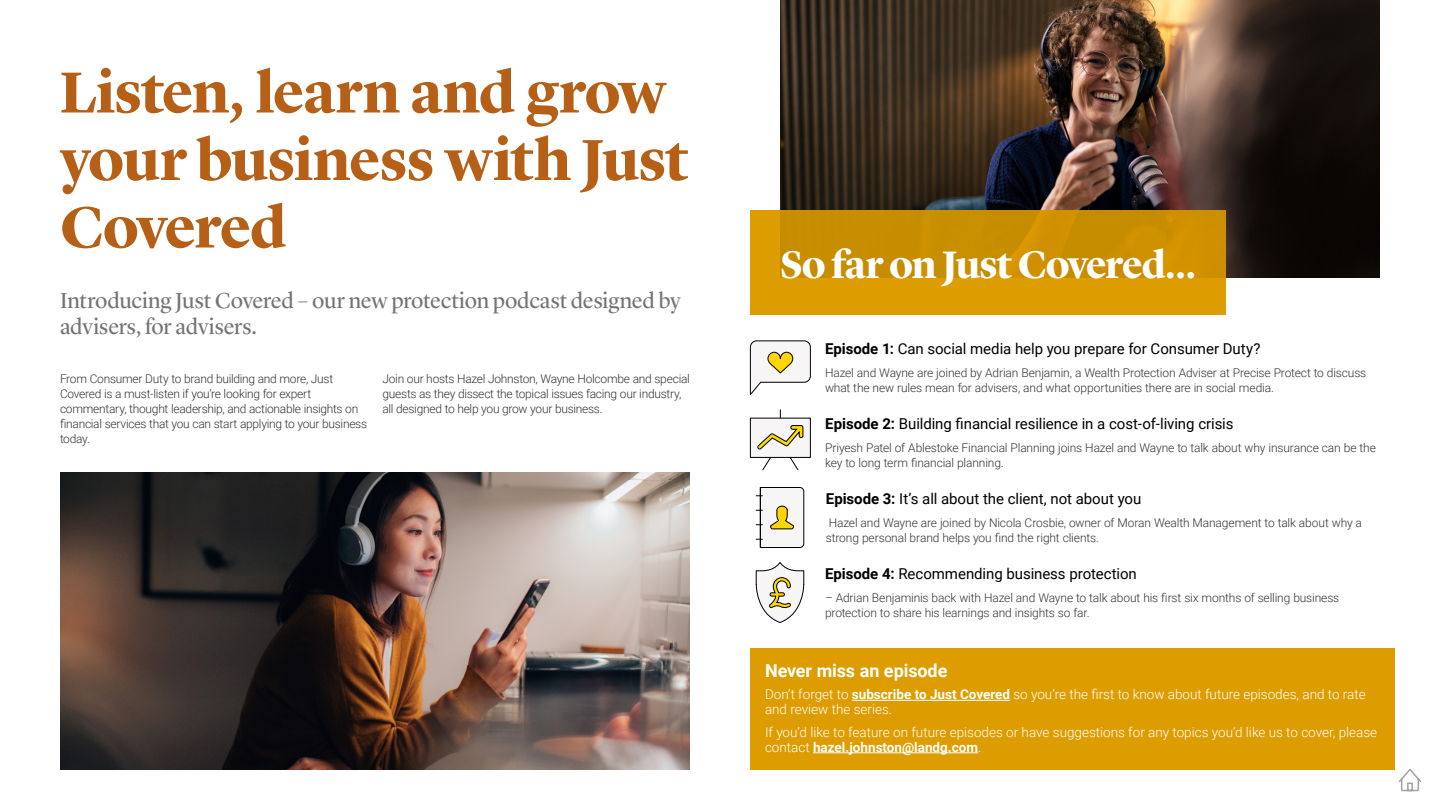
<style>
.page{position:relative;width:1440px;height:810px;background:#fff}
.page>*{position:absolute;margin:0;border:0;box-sizing:border-box;transform-origin:0 0}
.t1{font:700 60px/67.5px "Lyon Display";letter-spacing:-.015em;color:#b65f17}
.t2{font:700 39.75px "Lyon Display";letter-spacing:-.025em;color:#fff}
.Intro_Text{font:22.5px/26.2px "Lyon Display";letter-spacing:-.005em;color:#737373}
.t3{font:700 18px "Roboto";letter-spacing:-.005em;color:#fff}
.t4{font:15px "Roboto";letter-spacing:-.005em;color:#000}
.t5{font:300 13.5px/15px "Roboto";color:#fff}
.Body_Text{font:300 12px/15px "Roboto";letter-spacing:-.015em;color:#343234}
.s1{font-weight:700}
</style>
<div class="page">
<img style="left:60px;top:472px;width:630px;height:298px">
<img style="left:780px;top:0;width:600px;height:278px">
<div style="left:750px;top:648px;width:645px;height:122px;background:#dd9c00"></div>
<hr style="left:852px;top:700px;width:158px;height:1px;background:#fff">
<hr style="left:813px;top:752px;width:165px;height:1px;background:#fff">
<div style="left:750px;top:210px;width:476px;height:105px;background:linear-gradient(to right,#d29400,#d29300)"></div>
<svg style="left:750px;top:340px;width:61px;height:55px"></svg>
<svg style="left:755px;top:562px;width:50px;height:61px"></svg>
<svg style="left:756px;top:487px;width:49px;height:61px"></svg>
<div style="left:750px;top:418px;width:61px;height:40px;background:#f7f5f5;border:1px solid #000"></div>
<svg style="left:757px;top:409px;width:47px;height:62px"></svg>
<svg style="left:1398px;top:769px;width:24px;height:23px"></svg>
<h1 class="t1" style="left:60px;top:54px;width:629px">Listen, learn and grow your business with Just<br>Covered</h1>
<p class="Intro_Text" style="left:60px;top:285px;width:622px">Introducing Just Covered – our new protection podcast designed by advisers, for advisers.</p>
<p class="Body_Text" style="left:60px;top:370px;width:309px">From Consumer Duty to brand building and more, Just Covered is a must-listen if you’re looking for expert commentary, thought leadership, and actionable insights on financial services that you can start applying to your business today.</p>
<p class="Body_Text" style="left:382px;top:370px;width:309px">Join our hosts Hazel Johnston, Wayne Holcombe and special guests as they dissect the topical issues facing our industry, all designed to help you grow your business.</p>
<h2 class="t2" style="left:780px;top:234px;width:417px">So far on Just Covered…</h2>
<h4 class="t4" style="left:825px;top:339px;width:437px"><span class="s1">Episode 1:</span> Can social media help you prepare for Consumer Duty?</h4>
<p class="Body_Text" style="left:825px;top:365px;width:543px">Hazel and Wayne are joined by Adrian Benjamin, a Wealth Protection Adviser at Precise Protect to discuss what the new rules mean for advisers, and what opportunities there are in social media.</p>
<h4 class="t4" style="left:825px;top:414px;width:410px"><span class="s1">Episode 2:</span> Building financial resilience in a cost-of-living crisis</h4>
<p class="Body_Text" style="left:825px;top:440px;width:552px">Priyesh Patel of Ablestoke Financial Planning joins Hazel and Wayne to talk about why insurance can be the key to long term financial planning.</p>
<h4 class="t4" style="left:826px;top:489px;width:317px"><span class="s1">Episode 3:</span> It’s all about the client, not about you</h4>
<p class="Body_Text" style="left:826px;top:515px;width:538px">Hazel and Wayne are joined by Nicola Crosbie, owner of Moran Wealth Management to talk about why a strong personal brand helps you find the right clients.</p>
<h4 class="t4" style="left:825px;top:564px;width:313px"><span class="s1">Episode 4:</span> Recommending business protection</h4>
<p class="Body_Text" style="left:825px;top:590px;width:516px">– Adrian Benjaminis back with Hazel and Wayne to talk about his first six months of selling business protection to share his learnings and insights so far.</p>
<h4 class="t3" style="left:765px;top:658px;width:184px">Never miss an episode</h4>
<p class="t5" style="left:765px;top:687px;width:602px">Don’t forget to <span class="s1">subscribe to Just Covered</span> so you’re the first to know about future episodes, and to rate and review the series.</p>
<p class="t5" style="left:765px;top:724px;width:614px">If you’d like to feature on future episodes or have suggestions for any topics you’d like us to cover, please contact <span class="s1">hazel.johnston@landg.com</span>.</p>
</div>
